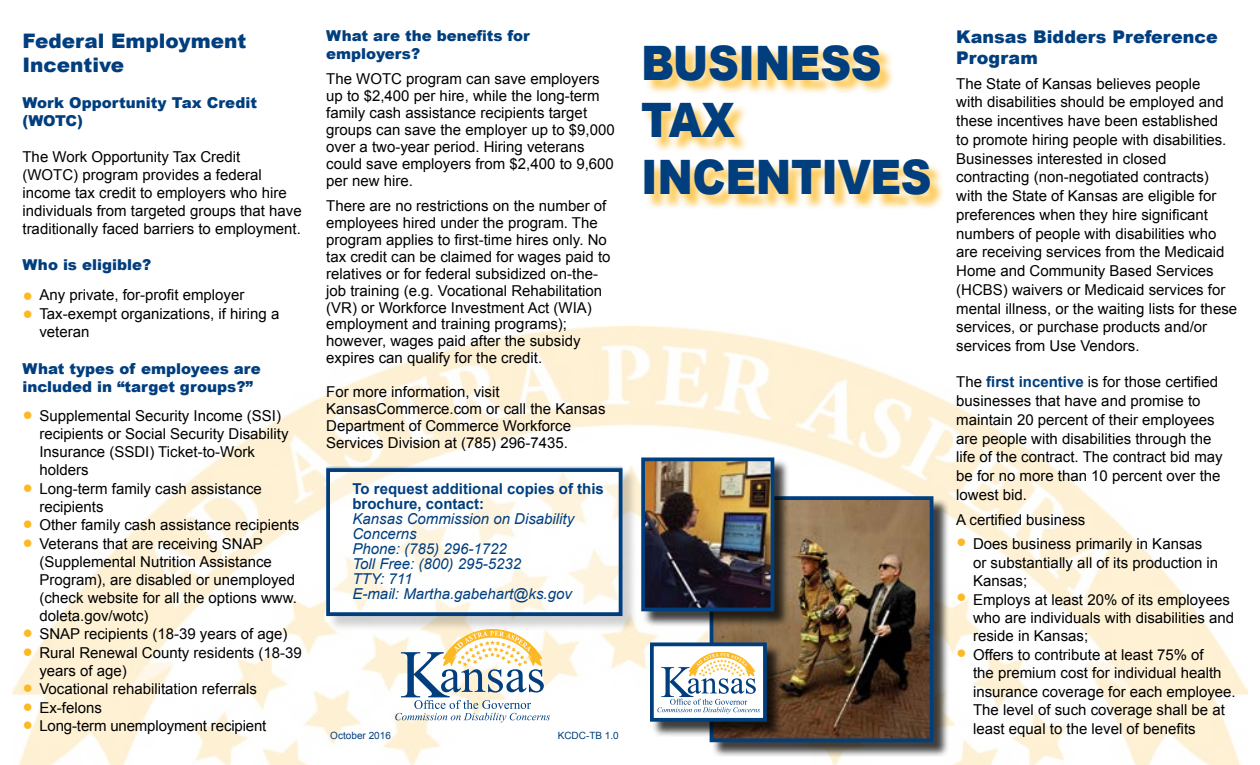
<style>
.page{position:relative;width:1260px;height:765px;background:#fff}
.page>*{position:absolute;margin:0;border:0;box-sizing:border-box;transform-origin:0 0}
.t1{font:900 47.5px/57px "Arial";letter-spacing:-.01em;color:#003e7e;scale:.9 1}
.t2{font:900 20px/24px "Arial";color:#003e7e}
.t3{font:900 17.5px/21px "Arial";color:#003e7e}
.t4{font:15px/18.8px "Arial";color:#000}
.t5{font:900 15px/18px "Arial";color:#003e7e}
.t6{font:italic 15px/15px "Arial";color:#003e7e}
.t7{font:700 15px/15px "Arial";color:#003e7e}
.t8{font:10px "Arial";color:#003e7e}
.s1{font-size:30px;color:#fdb924}
.s2{font-weight:700;color:#003e7e}
</style>
<div class="page">
<img style="left:12px;top:327px;width:1236px;height:438px">
<svg style="left:395px;top:631px;width:155px;height:91px"></svg>
<div style="left:712px;top:498px;width:237px;height:259px;background:#000;opacity:.75"></div>
<img style="left:715px;top:501px;width:213px;height:236px">
<div style="left:710px;top:496px;width:223px;height:246px;border:4px solid #003e7e"></div>
<div style="left:643px;top:47px;width:303px;height:163px;background:#fdb924;opacity:.75"></div>
<div style="left:652px;top:645px;width:130px;height:92px;background:#000;opacity:.75"></div>
<div style="left:652px;top:644px;width:113px;height:76px;background:#fff"></div>
<svg style="left:657px;top:652px;width:103px;height:62px"></svg>
<div style="left:650px;top:642px;width:117px;height:80px;border:4px solid #003e7e"></div>
<div style="left:643px;top:460px;width:147px;height:167px;background:#000;opacity:.75"></div>
<img style="left:646px;top:463px;width:123px;height:143px">
<div style="left:641px;top:458px;width:133px;height:153px;border:4px solid #003e7e"></div>
<div style="left:328px;top:469px;width:310px;height:162px;background:#000;opacity:.75"></div>
<svg style="left:326px;top:467px;width:296px;height:144px"></svg>
<div style="left:326px;top:468px;width:296px;height:148px;border:4px solid #003e7e"></div>
<h2 class="t2" style="left:22px;top:28px;width:225px">Federal Employment<br>Incentive</h2>
<p class="t5" style="left:22px;top:93px;width:236px">Work Opportunity Tax Credit (WOTC)</p>
<p class="t4" style="left:22px;top:148px;width:281px;line-height:18px">The Work Opportunity Tax Credit<br>(WOTC) program provides a federal income tax credit to employers who hire individuals from targeted groups that have traditionally faced barriers to employment.</p>
<p class="t5" style="left:22px;top:255px;width:130px">Who is eligible?</p>
<p class="t4" style="left:22px;top:286px;width:223px"><span class="s1">•</span> Any private, for-profit employer</p>
<p class="t4" style="left:39px;top:305px;width:242px;line-height:18px;text-indent:-17px"><span class="s1">•</span> Tax-exempt organizations, if hiring a veteran</p>
<p class="t5" style="left:23px;top:359px;width:240px">What types of employees are included in “target groups?”</p>
<p class="t4" style="left:39px;top:407px;width:251px;line-height:18px;text-indent:-17px"><span class="s1">•</span> Supplemental Security Income (SSI) recipients or Social Security Disability<br>Insurance (SSDI) Ticket-to-Work holders</p>
<p class="t4" style="left:39px;top:479px;width:224px;line-height:18px;text-indent:-17px"><span class="s1">•</span> Long-term family cash assistance recipients</p>
<p class="t4" style="left:22px;top:516px;width:278px"><span class="s1">•</span> Other family cash assistance recipients</p>
<p class="t4" style="left:39px;top:534px;width:259px;line-height:18px;text-indent:-17px"><span class="s1">•</span> Veterans that are receiving SNAP (Supplemental Nutrition Assistance Program), are disabled or unemployed (check website for all the options www. doleta.gov/wotc)</p>
<p class="t4" style="left:22px;top:625px;width:267px"><span class="s1">•</span> SNAP recipients (18-39 years of age)</p>
<p class="t4" style="left:39px;top:643px;width:264px;line-height:18px;text-indent:-17px"><span class="s1">•</span> Rural Renewal County residents (18-39 years of age)</p>
<p class="t4" style="left:22px;top:680px;width:236px"><span class="s1">•</span> Vocational rehabilitation referrals</p>
<p class="t4" style="left:22px;top:698px;width:81px"><span class="s1">•</span> Ex-felons</p>
<p class="t4" style="left:22px;top:717px;width:245px"><span class="s1">•</span> Long-term unemployment recipient</p>
<p class="t5" style="left:326px;top:27px;width:205px">What are the benefits for employers?</p>
<p class="t4" style="left:326px;top:71px;width:290px;line-height:16.9px">The WOTC program can save employers up to $2,400 per hire, while the long-term family cash assistance recipients target groups can save the employer up to $9,000 over a two-year period. Hiring veterans could save employers from $2,400 to 9,600 per new hire.</p>
<p class="t4" style="left:326px;top:198px;width:286px;line-height:16.9px">There are no restrictions on the number of employees hired under the program. The program applies to first-time hires only. No tax credit can be claimed for wages paid to relatives or for federal subsidized on-the&shy;job training (e.g. Vocational Rehabilitation (VR) or Workforce Investment Act (WIA) employment and training programs); however, wages paid after the subsidy expires can qualify for the credit.</p>
<p class="t4" style="left:326px;top:383px;width:281px;line-height:16.9px">For more information, visit KansasCommerce.com or call the Kansas Department of Commerce Workforce Services Division at (785) 296-7435.</p>
<p class="t7" style="left:352px;top:482px;width:253px">To request additional copies of this brochure, contact:</p>
<p class="t6" style="left:352px;top:512px;width:223px">Kansas Commission on Disability<br>Concerns<br>Phone: (785) 296-1722<br>Toll Free: (800) 295-5232<br>TTY: 711<br>E-mail: Martha.gabehart@ks.gov</p>
<h1 class="t1" style="left:641px;top:33px;width:324px">BUSINESS<br>TAX<br>INCENTIVES</h1>
<p class="t8" style="left:330px;top:729px;width:62px">October 2016</p>
<p class="t8" style="left:558px;top:729px;width:63px">KCDC-TB 1.0</p>
<p class="t3" style="left:956px;top:25px;width:263px">Kansas Bidders Preference<br>Program</p>
<p class="t4" style="left:956px;top:74px;width:282px">The State of Kansas believes people<br>with disabilities should be employed and these incentives have been established<br>to promote hiring people with disabilities.<br>Businesses interested in closed contracting (non-negotiated contracts) with the State of Kansas are eligible for preferences when they hire significant numbers of people with disabilities who are receiving services from the Medicaid Home and Community Based Services (HCBS) waivers or Medicaid services for mental illness, or the waiting lists for these services, or purchase products and/or services from Use Vendors.</p>
<p class="t4" style="left:956px;top:373px;width:268px">The <span class="s2">first incentive</span> is for those certified businesses that have and promise to maintain 20 percent of their employees are people with disabilities through the life of the contract. The contract bid may be for no more than 10 percent over the lowest bid.</p>
<p class="t4" style="left:956px;top:510px;width:131px">A certified business</p>
<p class="t4" style="left:973px;top:535px;width:247px;line-height:18.4px;text-indent:-17px"><span class="s1">•</span> Does business primarily in Kansas or substantially all of its production in<br>Kansas;</p>
<p class="t4" style="left:973px;top:590px;width:262px;line-height:18.4px;text-indent:-17px"><span class="s1">•</span> Employs at least 20% of its employees who are individuals with disabilities and reside in Kansas;</p>
<p class="t4" style="left:973px;top:646px;width:264px;line-height:18.4px;text-indent:-17px"><span class="s1">•</span> Offers to contribute at least 75% of<br>the premium cost for individual health insurance coverage for each employee.<br>The level of such coverage shall be at least equal to the level of benefits</p>
</div>
